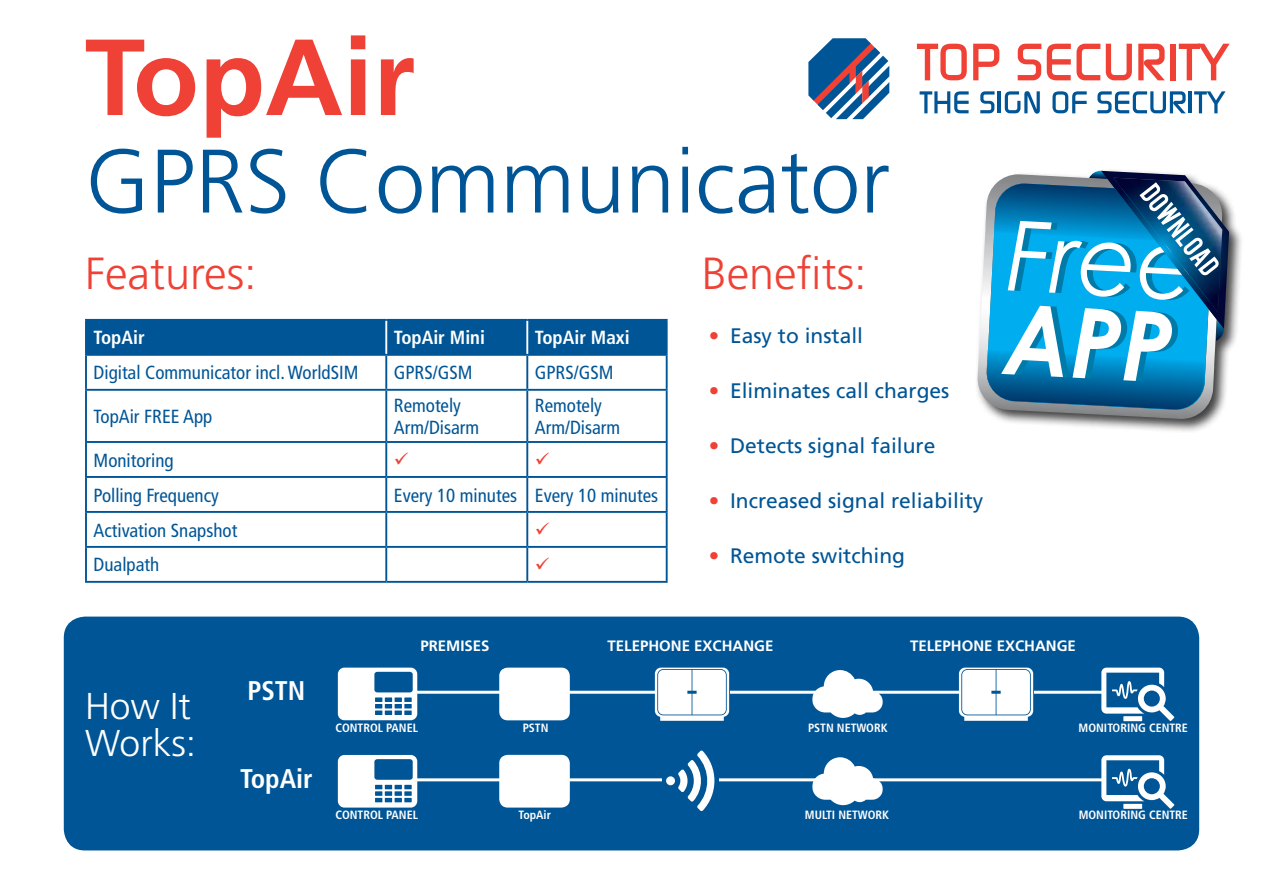
<style>
.page{position:relative;width:1263px;height:893px;background:#fff}
.page>*{position:absolute;margin:0;border:0;box-sizing:border-box;transform-origin:0 0}
.t1{font:700 108px "Frutiger LT Std";color:#ef4135}
.t2{font:300 90px "Frutiger LT Std";color:#005596}
.t3{font:300 45px "Frutiger LT Std";color:#ef4135}
.t4{font:300 37.35px/37.3px "Frutiger LT Std";color:#fff}
.t5{font:700 condensed 27px "Frutiger LT Std";color:#fff}
.t6{font:21px "Frutiger LT Std";color:#005596}
.t7{font:condensed 18.9px/22.8px "Frutiger LT Std";color:#005596}
.t8{font:700 condensed 18.9px "Frutiger LT Std";color:#fff}
.t9{font:700 15px "Frutiger LT Std";color:#fff}
.t10{font:700 condensed 12px "Frutiger LT Std";color:#fff}
.s1{color:#ef4135}
</style>
<div class="page">
<svg style="left:917px;top:44px;width:50px;height:36px"></svg>
<svg style="left:973px;top:44px;width:26px;height:36px"></svg>
<svg style="left:1018px;top:44px;width:23px;height:36px"></svg>
<svg style="left:1047px;top:44px;width:53px;height:36px"></svg>
<svg style="left:1106px;top:44px;width:26px;height:36px"></svg>
<svg style="left:1138px;top:44px;width:27px;height:36px"></svg>
<div style="left:1170px;top:44px;width:5px;height:36px;background:#ef4135"></div>
<svg style="left:1179px;top:44px;width:50px;height:36px"></svg>
<svg style="left:919px;top:91px;width:50px;height:22px"></svg>
<svg style="left:980px;top:91px;width:14px;height:22px"></svg>
<hr style="left:998px;top:91px;width:3px;height:22px;background:#005596">
<svg style="left:1005px;top:91px;width:35px;height:23px"></svg>
<svg style="left:1052px;top:91px;width:35px;height:22px"></svg>
<svg style="left:1097px;top:91px;width:89px;height:22px"></svg>
<hr style="left:1189px;top:91px;width:3px;height:22px;background:#005596">
<svg style="left:1194px;top:91px;width:31px;height:22px"></svg>
<svg style="left:808px;top:38px;width:81px;height:81px"></svg>
<div style="left:87px;top:321px;width:579px;height:33px;background:#005596"></div>
<hr style="left:85px;top:319px;width:301px;height:2px;background:#005596">
<hr style="left:85px;top:321px;width:2px;height:33px;background:#005596">
<hr style="left:386px;top:319px;width:141px;height:2px;background:#005596">
<hr style="left:527px;top:319px;width:141px;height:2px;background:#005596">
<hr style="left:85px;top:354px;width:301px;height:2px;background:#005596">
<hr style="left:85px;top:356px;width:2px;height:33px;background:#005596">
<hr style="left:386px;top:354px;width:141px;height:2px;background:#005596">
<hr style="left:385px;top:356px;width:2px;height:33px;background:#005596">
<hr style="left:527px;top:354px;width:141px;height:2px;background:#005596">
<hr style="left:526px;top:356px;width:2px;height:33px;background:#005596">
<hr style="left:666px;top:356px;width:2px;height:33px;background:#005596">
<hr style="left:85px;top:389px;width:301px;height:2px;background:#005596">
<hr style="left:85px;top:391px;width:2px;height:50px;background:#005596">
<hr style="left:386px;top:389px;width:141px;height:2px;background:#005596">
<hr style="left:385px;top:391px;width:2px;height:50px;background:#005596">
<hr style="left:527px;top:389px;width:141px;height:2px;background:#005596">
<hr style="left:526px;top:391px;width:2px;height:50px;background:#005596">
<hr style="left:666px;top:391px;width:2px;height:50px;background:#005596">
<hr style="left:85px;top:441px;width:301px;height:2px;background:#005596">
<hr style="left:85px;top:443px;width:2px;height:33px;background:#005596">
<hr style="left:386px;top:441px;width:141px;height:2px;background:#005596">
<hr style="left:385px;top:443px;width:2px;height:33px;background:#005596">
<hr style="left:527px;top:441px;width:141px;height:2px;background:#005596">
<hr style="left:526px;top:443px;width:2px;height:33px;background:#005596">
<hr style="left:666px;top:443px;width:2px;height:33px;background:#005596">
<hr style="left:85px;top:476px;width:301px;height:2px;background:#005596">
<hr style="left:85px;top:478px;width:2px;height:33px;background:#005596">
<hr style="left:386px;top:476px;width:141px;height:2px;background:#005596">
<hr style="left:385px;top:478px;width:2px;height:33px;background:#005596">
<hr style="left:527px;top:476px;width:141px;height:2px;background:#005596">
<hr style="left:526px;top:478px;width:2px;height:33px;background:#005596">
<hr style="left:666px;top:478px;width:2px;height:33px;background:#005596">
<hr style="left:85px;top:511px;width:301px;height:2px;background:#005596">
<hr style="left:85px;top:513px;width:2px;height:33px;background:#005596">
<hr style="left:386px;top:511px;width:141px;height:2px;background:#005596">
<hr style="left:385px;top:513px;width:2px;height:33px;background:#005596">
<hr style="left:527px;top:511px;width:141px;height:2px;background:#005596">
<hr style="left:526px;top:513px;width:2px;height:33px;background:#005596">
<hr style="left:666px;top:513px;width:2px;height:33px;background:#005596">
<hr style="left:85px;top:546px;width:301px;height:2px;background:#005596">
<hr style="left:85px;top:548px;width:2px;height:33px;background:#005596">
<hr style="left:386px;top:546px;width:141px;height:2px;background:#005596">
<hr style="left:385px;top:548px;width:2px;height:33px;background:#005596">
<hr style="left:527px;top:546px;width:141px;height:2px;background:#005596">
<hr style="left:526px;top:548px;width:2px;height:33px;background:#005596">
<hr style="left:666px;top:548px;width:2px;height:33px;background:#005596">
<hr style="left:85px;top:581px;width:301px;height:2px;background:#005596">
<hr style="left:386px;top:581px;width:141px;height:2px;background:#005596">
<hr style="left:527px;top:581px;width:141px;height:2px;background:#005596">
<hr style="left:385px;top:321px;width:2px;height:33px;background:#fff">
<hr style="left:526px;top:321px;width:2px;height:33px;background:#fff">
<hr style="left:666px;top:321px;width:2px;height:33px;background:#005596">
<div style="left:64px;top:617px;width:1135px;height:233px;background:#005596;border-radius:21px"></div>
<svg style="left:338px;top:668px;width:79px;height:52px"></svg>
<div style="left:499px;top:668px;width:71px;height:52px;background:#fff;border-radius:9px"></div>
<svg style="left:812px;top:670px;width:71px;height:48px"></svg>
<svg style="left:1101px;top:668px;width:73px;height:53px"></svg>
<hr style="left:414px;top:691px;width:689px;height:3px;background:#fff">
<svg style="left:655px;top:668px;width:74px;height:53px;background:#e9f0f5"></svg>
<svg style="left:959px;top:668px;width:74px;height:53px;background:#e9f0f6"></svg>
<svg style="left:338px;top:755px;width:79px;height:53px"></svg>
<div style="left:499px;top:755px;width:71px;height:53px;background:#fff;border-radius:9px"></div>
<svg style="left:812px;top:757px;width:71px;height:48px"></svg>
<svg style="left:1101px;top:755px;width:73px;height:54px"></svg>
<hr style="left:414px;top:778px;width:689px;height:3px;background:#fff">
<div style="left:662px;top:750px;width:57px;height:61px;background:#005596"></div>
<svg style="left:666px;top:750px;width:48px;height:61px"></svg>
<div style="left:974px;top:168px;width:270px;height:266px;background:#000;opacity:.75"></div>
<svg style="left:977px;top:174px;width:245px;height:245px"></svg>
<svg style="left:986px;top:183px;width:228px;height:228px;background:#6ab4d1"></svg>
<img style="left:986px;top:349px;width:219px;height:61px">
<img style="left:994px;top:184px;width:7px;height:57px">
<svg style="left:1001px;top:171px;width:228px;height:210px"></svg>
<h1 class="t1" style="left:85px;top:14px;width:332px">TopAir</h1>
<h2 class="t2" style="left:85px;top:131px;width:807px">GPRS Communicator</h2>
<h3 class="t3" style="left:85px;top:248px;width:173px">Features:</h3>
<h3 class="t3" style="left:702px;top:248px;width:167px">Benefits:</h3>
<p class="t6" style="left:709px;top:324px;width:156px"><span class="s1">•</span> Easy to install</p>
<p class="t6" style="left:709px;top:379px;width:242px"><span class="s1">•</span> Eliminates call charges</p>
<p class="t6" style="left:709px;top:434px;width:228px"><span class="s1">•</span> Detects signal failure</p>
<p class="t6" style="left:709px;top:489px;width:276px"><span class="s1">•</span> Increased signal reliability</p>
<p class="t6" style="left:709px;top:544px;width:198px"><span class="s1">•</span> Remote switching</p>
<p class="t8" style="left:94px;top:327px;width:53px">TopAir</p>
<p class="t8" style="left:394px;top:327px;width:93px">TopAir Mini</p>
<p class="t8" style="left:535px;top:327px;width:96px">TopAir Maxi</p>
<p class="t7" style="left:94px;top:362px;width:266px">Digital Communicator incl. WorldSIM</p>
<p class="t7" style="left:394px;top:362px;width:80px">GPRS/GSM</p>
<p class="t7" style="left:535px;top:362px;width:80px">GPRS/GSM</p>
<p class="t7" style="left:94px;top:405px;width:120px">TopAir FREE App</p>
<p class="t7" style="left:394px;top:394px;width:87px">Remotely<br>Arm/Disarm</p>
<p class="t7" style="left:535px;top:394px;width:87px">Remotely<br>Arm/Disarm</p>
<p class="t7" style="left:94px;top:449px;width:82px">Monitoring</p>
<p class="t7" style="left:94px;top:484px;width:127px">Polling Frequency</p>
<p class="t7" style="left:394px;top:484px;width:266px">Every 10 minutes Every 10 minutes</p>
<p class="t7" style="left:94px;top:519px;width:145px">Activation Snapshot</p>
<p class="t7" style="left:94px;top:554px;width:67px">Dualpath</p>
<h3 class="t4" style="left:85px;top:688px;width:113px">How It<br>Works:</h3>
<h3 class="t5" style="left:247px;top:675px;width:59px">PSTN</h3>
<h3 class="t5" style="left:240px;top:763px;width:74px">TopAir</h3>
<p class="t9" style="left:420px;top:636px;width:71px">PREMISES</p>
<p class="t9" style="left:608px;top:636px;width:167px">TELEPHONE EXCHANGE</p>
<p class="t9" style="left:910px;top:636px;width:167px">TELEPHONE EXCHANGE</p>
<p class="t10" style="left:335px;top:720px;width:84px">CONTROL PANEL</p>
<p class="t10" style="left:523px;top:720px;width:27px">PSTN</p>
<p class="t10" style="left:808px;top:720px;width:81px">PSTN NETWORK</p>
<p class="t10" style="left:1079px;top:720px;width:111px">MONITORING CENTRE</p>
<p class="t10" style="left:335px;top:808px;width:84px">CONTROL PANEL</p>
<p class="t10" style="left:519px;top:808px;width:34px">TopAir</p>
<p class="t10" style="left:805px;top:808px;width:86px">MULTI NETWORK</p>
<p class="t10" style="left:1079px;top:808px;width:111px">MONITORING CENTRE</p>
</div>
